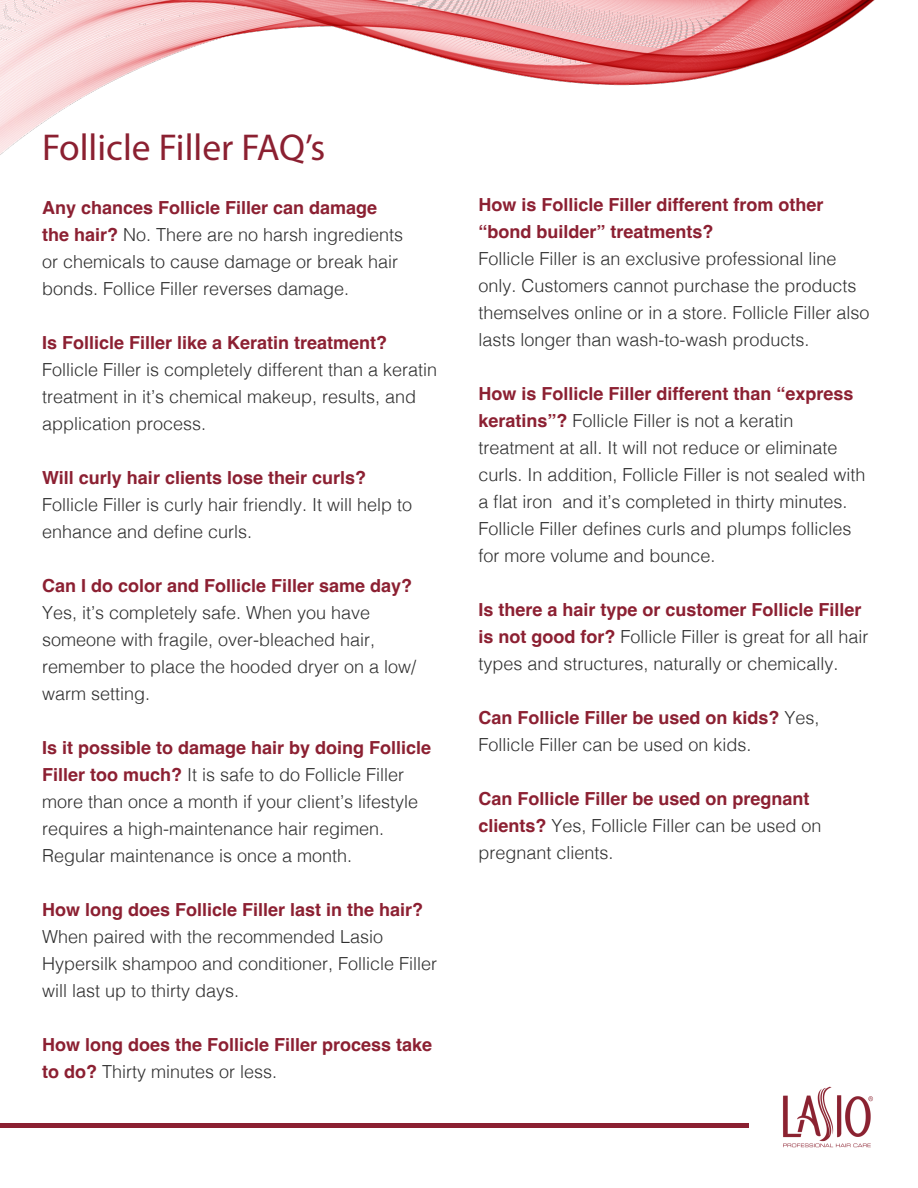
<style>
.page{position:relative;width:918px;height:1188px;background:#fff}
.page>*{position:absolute;margin:0;border:0;box-sizing:border-box;transform-origin:0 0}
.t1{font:37.5px "Myriad Pro";color:#8b2031}
.t2{font:300 18px/27px "Helvetica";color:#303030}
.t3{font:700 18px/27px "Helvetica";color:#8c2032}
.s1{font-weight:700;color:#8c2032}
.s2{font-weight:300;color:#303030}
</style>
<div class="page">
<hr style="left:0;top:1123px;width:749px;height:4px;background:#8b2031">
<img style="left:0;top:0;width:875px;height:155px">
<img style="left:782px;top:1086px;width:91px;height:62px">
<p class="t1" style="left:42px;top:124px;width:285px">Follicle Filler FAQ’s</p>
<p class="t2" style="left:42px;top:192px;width:363px"><span class="s1">Any chances Follicle Filler can damage the hair?</span> No. There are no harsh ingredients or chemicals to cause damage or break hair bonds. Follice Filler reverses damage.</p>
<p class="t3" style="left:42px;top:331px;width:347px">Is Follicle Filler like a Keratin treatment?</p>
<p class="t2" style="left:42px;top:354px;width:397px">Follicle Filler is completely different than a keratin treatment in it’s chemical makeup, results, and application process.</p>
<p class="t3" style="left:42px;top:466px;width:325px">Will curly hair clients lose their curls?</p>
<p class="t2" style="left:42px;top:489px;width:372px">Follicle Filler is curly hair friendly. It will help to enhance and define curls.</p>
<p class="t3" style="left:42px;top:574px;width:372px">Can I do color and Follicle Filler same day?</p>
<p class="t2" style="left:42px;top:597px;width:376px">Yes, it’s completely safe. When you have someone with fragile, over-bleached hair, remember to place the hooded dryer on a low/ warm setting.</p>
<p class="t2" style="left:42px;top:732px;width:391px"><span class="s1">Is it possible to damage hair by doing Follicle Filler too much?</span> It is safe to do Follicle Filler more than once a month if your client’s lifestyle requires a high-maintenance hair regimen.<br>Regular maintenance is once a month.</p>
<p class="t3" style="left:42px;top:898px;width:383px">How long does Follicle Filler last in the hair?</p>
<p class="t2" style="left:42px;top:921px;width:397px">When paired with the recommended Lasio<br>Hypersilk shampoo and conditioner, Follicle Filler will last up to thirty days.</p>
<p class="t3" style="left:42px;top:1033px;width:392px">How long does the Follicle Filler process take to do? <span class="s2">Thirty minutes or less.</span></p>
<p class="t3" style="left:478px;top:193px;width:347px">How is Follicle Filler different from other “bond builder” treatments?</p>
<p class="t2" style="left:478px;top:244px;width:393px">Follicle Filler is an exclusive professional line only. Customers cannot purchase the products themselves online or in a store. Follicle Filler also lasts longer than wash-to-wash products.</p>
<p class="t2" style="left:478px;top:379px;width:389px"><span class="s1">How is Follicle Filler different than “express keratins”?</span> Follicle Filler is not a keratin treatment at all. It will not reduce or eliminate curls. In addition, Follicle Filler is not sealed with a flat iron and it’s completed in thirty minutes.<br>Follicle Filler defines curls and plumps follicles for more volume and bounce.</p>
<p class="t2" style="left:478px;top:595px;width:392px"><span class="s1">Is there a hair type or customer Follicle Filler is not good for?</span> Follicle Filler is great for all hair types and structures, naturally or chemically.</p>
<p class="t2" style="left:478px;top:703px;width:343px"><span class="s1">Can Follicle Filler be used on kids?</span> Yes,<br>Follicle Filler can be used on kids.</p>
<p class="t2" style="left:478px;top:784px;width:345px"><span class="s1">Can Follicle Filler be used on pregnant clients?</span> Yes, Follicle Filler can be used on pregnant clients.</p>
</div>
